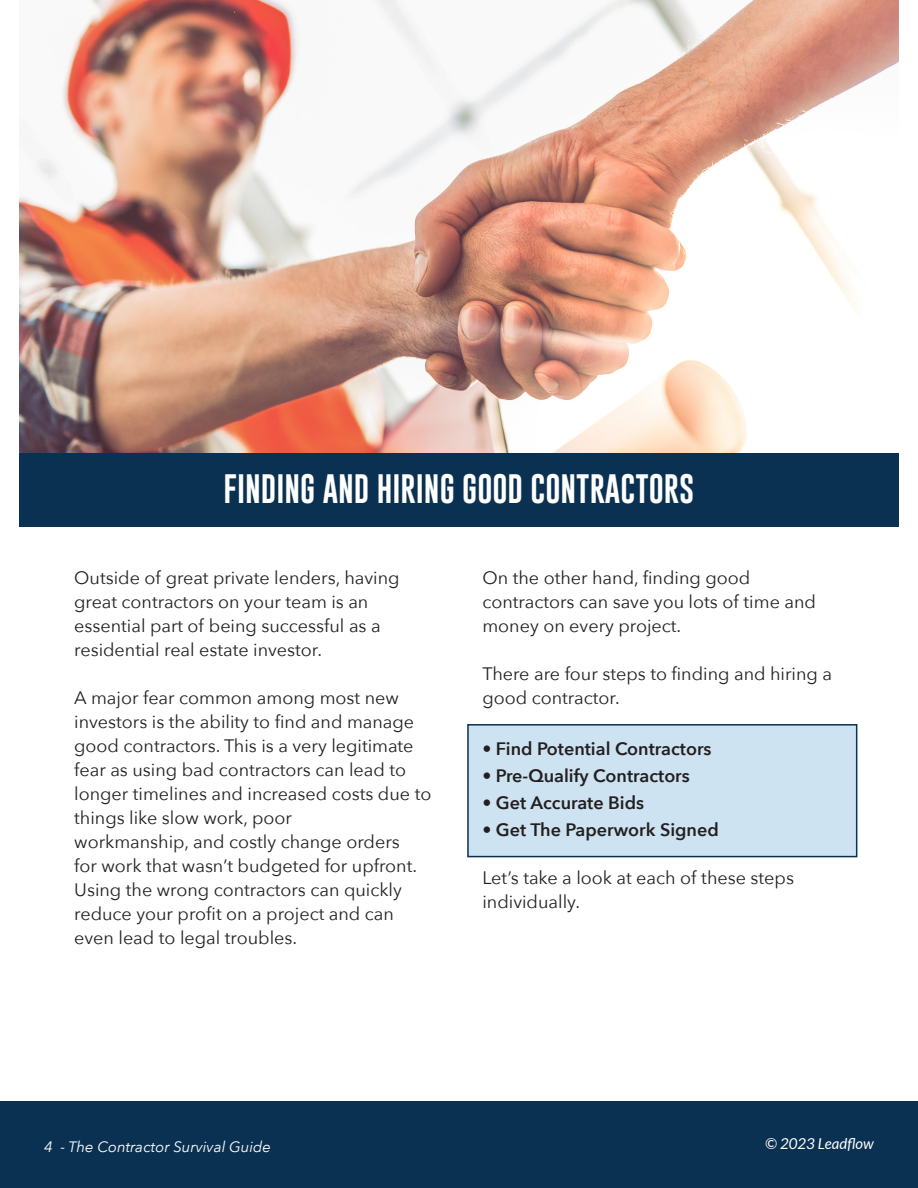
<style>
.page{position:relative;width:918px;height:1188px;background:#fff}
.page>*{position:absolute;margin:0;border:0;box-sizing:border-box;transform-origin:0 0}
.t1{font:30px "Gobold";color:#fff}
.t2{font:18px/24px "Avenir Next";color:#231f20}
.t3{font:600 18px "Avenir Next";color:#231f20}
.t4{font:italic 15px "Avenir Next";color:#fff}
.t5{font:italic 15px "Lato";color:#fff}
</style>
<div class="page">
<div style="left:0;top:1102px;width:918px;height:86px;background:#0a3151"></div>
<div style="left:467px;top:724px;width:390px;height:133px;background:#cde3f1;border:2px solid #0a3151"></div>
<img style="left:19px;top:0;width:880px;height:453px">
<div style="left:19px;top:453px;width:880px;height:73px;background:#0a3151"></div>
<p class="t1" style="left:224px;top:469px;width:472px">FINDING AND HIRING GOOD CONTRACTORS</p>
<p class="t2" style="left:74px;top:565px;width:327px">Outside of great private lenders, having great contractors on your team is an</p>
<p class="t2" style="left:74px;top:613px;width:308px">essential part of being successful as a</p>
<p class="t2" style="left:74px;top:637px;width:249px">residential real estate investor.</p>
<p class="t2" style="left:74px;top:685px;width:359px">A major fear common among most new investors is the ability to find and manage good contractors. This is a very legitimate fear as using bad contractors can lead to longer timelines and increased costs due to things like slow work, poor</p>
<p class="t2" style="left:74px;top:829px;width:344px">workmanship, and costly change orders for work that wasn’t budgeted for upfront.<br>Using the wrong contractors can quickly</p>
<p class="t2" style="left:74px;top:901px;width:321px">reduce your profit on a project and can even lead to legal troubles.</p>
<p class="t2" style="left:482px;top:565px;width:269px">On the other hand, finding good</p>
<p class="t2" style="left:482px;top:589px;width:335px">contractors can save you lots of time and money on every project.</p>
<p class="t2" style="left:482px;top:661px;width:351px">There are four steps to finding and hiring a good contractor.</p>
<p class="t3" style="left:482px;top:734px;width:231px">• Find Potential Contractors</p>
<p class="t3" style="left:482px;top:761px;width:209px">• Pre-Qualify Contractors</p>
<p class="t3" style="left:482px;top:788px;width:163px">• Get Accurate Bids</p>
<p class="t3" style="left:482px;top:815px;width:238px">• Get The Paperwork Signed</p>
<p class="t2" style="left:482px;top:865px;width:313px">Let’s take a look at each of these steps</p>
<p class="t2" style="left:482px;top:889px;width:99px">individually.</p>
<p class="t4" style="left:44px;top:1134px;width:228px">4 - The Contractor Survival Guide</p>
<p class="t5" style="left:765px;top:1135px;width:110px">© 2023 Leadflow</p>
</div>
